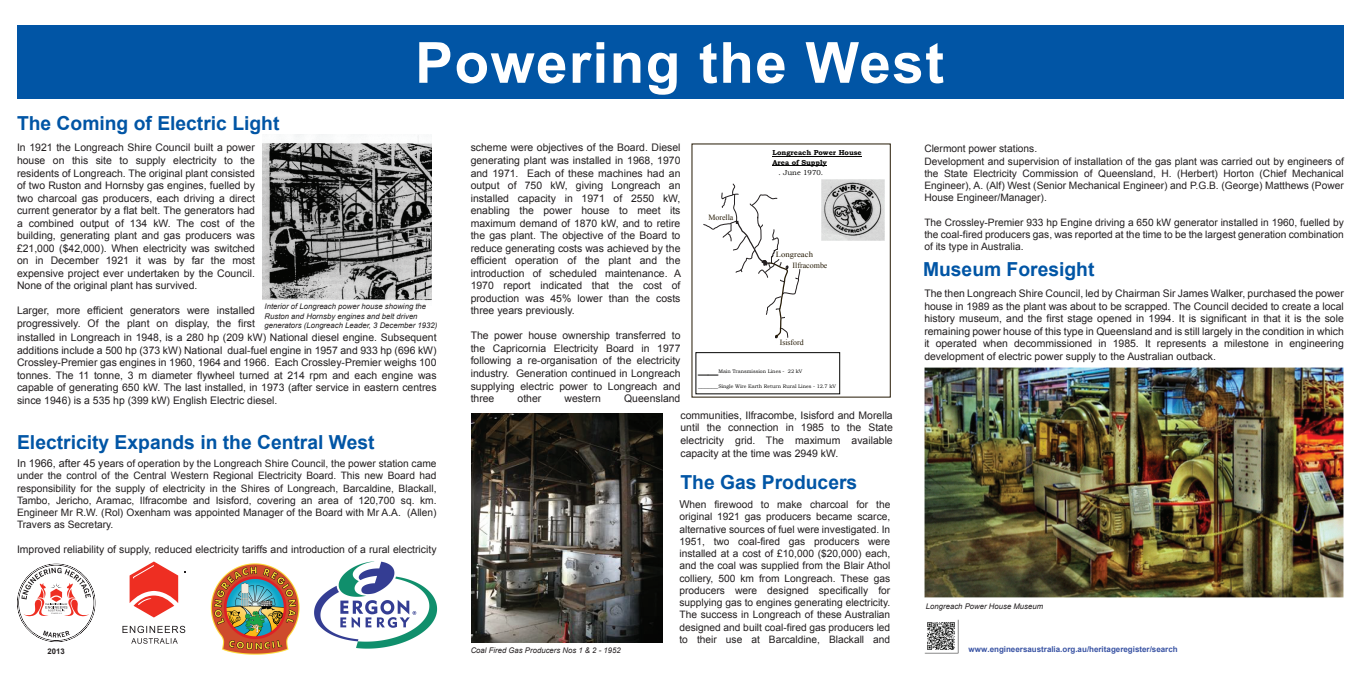
<style>
.page{position:relative;width:1361px;height:681px;background:#fff}
.page>*{position:absolute;margin:0;border:0;box-sizing:border-box;transform-origin:0 0}
.t1{font:700 56.68px "Arial";letter-spacing:.025em;color:#fff}
.t2{font:700 20.32px "Bookman Old Style";color:#050504}
.t3{font:700 19.28px "Arial";color:#0155a5}
.t4{font:10.44px/12.5px "Arial";color:#231f20;text-align:justify}
.t5{font:10.2px/12.2px "Arial";color:#231f20;text-align:justify}
.t6{font:700 8px "Arial";color:#3a54a4}
.t7{font:7.96px "Times New Roman";color:#251a05}
.t8{font:7.96px "Times New Roman";color:#251a05;scale:1.09 1}
.t9{font:italic 7.76px/9.3px "Arial";color:#231f20}
.t10{font:700 7.76px "Arial";color:#231f20}
.t11{font:700 7.2px/9.8px "Bookman Old Style";color:#050504}
.t12{font:7.2px "Bookman Old Style";color:#050504}
.t13{font:5.08px "Bookman Old Style";color:#050504}
.s1{font-size:10.76px}
.s2{font-weight:700;font-size:6.76px}
</style>
<div class="page">
<div style="left:17px;top:25px;width:1327px;height:74px;background:#0155a5"></div>
<img style="left:210px;top:563px;width:90px;height:92px">
<svg style="left:130px;top:561px;width:48px;height:56px"></svg>
<svg style="left:122px;top:625px;width:63px;height:18px"></svg>
<img style="left:263px;top:135px;width:168px;height:170px">
<img style="left:924px;top:368px;width:420px;height:229px">
<img style="left:471px;top:413px;width:192px;height:228px">
<img style="left:822px;top:180px;width:62px;height:61px">
<div style="left:696px;top:352px;width:144px;height:42px;background:#fff;border:1px solid #050504"></div>
<hr style="left:772px;top:156px;width:89px;height:1px;background:#050504">
<hr style="left:772px;top:166px;width:55px;height:1px;background:#050504">
<svg style="left:17px;top:563px;width:78px;height:78px"></svg>
<img style="left:314px;top:561px;width:124px;height:88px">
<img style="left:927px;top:620px;width:31px;height:32px">
<svg style="left:703px;top:183px;width:97px;height:156px"></svg>
<h3 class="t3" style="left:17px;top:110px;width:264px">The Coming of Electric Light</h3>
<h1 class="t1" style="left:415px;top:25px;width:530px">Powering the West</h1>
<p class="t4" style="left:17px;top:141px;width:239px">In 1921 the Longreach Shire Council built a power house on this site to supply electricity to the residents of Longreach. The original plant consisted of two Ruston and Hornsby gas engines, fuelled by two charcoal gas producers, each driving a direct current generator by a flat belt. The generators had a combined output of 134 kW. The cost of the building, generating plant and gas producers was £21,000 ($42,000). When electricity was switched on in December 1921 it was by far the most expensive project ever undertaken by the Council.<br>None of the original plant has survived.</p>
<p class="t4" style="left:17px;top:304px;width:239px">Larger, more efficient generators were installed progressively. Of the plant on display, the first</p>
<p class="t4" style="left:17px;top:331px;width:421px">installed in Longreach in 1948, is a 280 hp (209 kW) National diesel engine. Subsequent additions include a 500 hp (373 kW) National dual-fuel engine in 1957 and 933 hp (696 kW)<br>Crossley-Premier gas engines in 1960, 1964 and 1966. Each Crossley-Premier weighs 100 tonnes. The 11 tonne, 3 m diameter flywheel turned at 214 rpm and each engine was capable of generating 650 kW. The last installed, in 1973 (after service in eastern centres since 1946) is a 535 hp (399 kW) English Electric diesel.</p>
<p class="t9" style="left:265px;top:302px;width:174px">Interior of Longreach power house showing the<br>Ruston and Hornsby engines and belt driven generators (Longreach Leader, 3 December 1932)</p>
<h3 class="t3" style="left:17px;top:429px;width:359px">Electricity Expands in the Central West</h3>
<p class="t5" style="left:17px;top:457px;width:421px"><span class="s1">In 1966, after 45 ye</span>ars of operation by the Longreach Shire Council, the power station came under the control of the Central Western Regional Electricity Board. This new Board had responsibility for the supply of electricity in the Shires of Longreach, Barcaldine, Blackall, Tambo, Jericho, Aramac, Ilfracombe and Isisford, covering an area of 120,700 sq. km.<br>Engineer Mr R.W. (Rol) Oxenham was appointed Manager of the Board with Mr A.A. (Allen)<br>Travers as Secretary.</p>
<p class="t4" style="left:17px;top:543px;width:421px">Improved reliability of supply, reduced electricity tariffs and introduction of a rural electricity</p>
<p class="t10" style="left:47px;top:645px;width:19px">2013</p>
<p class="t4" style="left:471px;top:141px;width:212px">scheme were objectives of the Board. Diesel generating plant was installed in 1968, 1970 and 1971. Each of these machines had an output of 750 kW, giving Longreach an installed capacity in 1971 of 2550 kW, enabling the power house to meet its maximum demand of 1870 kW, and to retire the gas plant. The objective of the Board to reduce generating costs was achieved by the efficient operation of the plant and the introduction of scheduled maintenance. A 1970 report indicated that the cost of production was 45% lower than the costs three years previously.</p>
<p class="t4" style="left:471px;top:329px;width:211px">The power house ownership transferred to the Capricornia Electricity Board in 1977 following a re-organisation of the electricity industry. Generation continued in Longreach supplying electric power to Longreach and three</p>
<p class="t4" style="left:517px;top:392px;width:25px">other</p>
<p class="t4" style="left:564px;top:392px;width:38px">western</p>
<p class="t4" style="left:624px;top:392px;width:58px">Queensland</p>
<p class="t7" style="left:708px;top:212px;width:27px">Morella</p>
<p class="t11" style="left:772px;top:147px;width:91px">Longreach Power House<br>Area of Supply</p>
<p class="t12" style="left:778px;top:167px;width:46px">. June 1970.</p>
<p class="t8" style="left:776px;top:249px;width:36px">Longreach</p>
<p class="t7" style="left:792px;top:260px;width:36px">Ilfracombe</p>
<p class="t7" style="left:780px;top:337px;width:25px">Isisford</p>
<p class="t13" style="left:718px;top:367px;width:86px">Main Transmission Lines - 22 kV</p>
<p class="t13" style="left:698px;top:382px;width:140px"><span class="s2">______</span>Single Wire Earth Return Rural Lines - 12.7 kV</p>
<h2 class="t2" style="left:698px;top:351px;width:22px">__</h2>
<p class="t4" style="left:680px;top:408px;width:214px;line-height:12.6px">communities, Ilfracombe, Isisford and Morella until the connection in 1985 to the State electricity grid. The maximum available capacity at the time was 2949 kW.</p>
<h3 class="t3" style="left:680px;top:469px;width:178px">The Gas Producers</h3>
<p class="t9" style="left:471px;top:645px;width:152px">Coal Fired Gas Producers Nos 1 &amp; 2 - 1952</p>
<p class="t5" style="left:679px;top:498px;width:212px"><span class="s1">W</span>hen firewood to make charcoal for the original 1921 gas producers became scarce, alternative sources of fuel were investigated. In 1951, two coal-fired gas producers were installed at a cost of £10,000 ($20,000) each, and the coal was supplied from the Blair Athol colliery, 500 km from Longreach. These gas producers were designed specifically for supplying gas to engines generating electricity.<br>The success in Longreach of these Australian designed and built coal-fired gas producers led to their use at Barcaldine, Blackall and</p>
<p class="t5" style="left:924px;top:143px;width:421px;text-align:left">Clermont power stations.<br>Development and supervision of installation of the gas plant was carried out by engineers of the State Electricity Commission of Queensland, H. (Herbert) Horton (Chief Mechanical Engineer), A. (Alf) West (Senior Mechanical Engineer) and P.G.B. (George) Matthews (Power House Engineer/Manager).</p>
<p class="t5" style="left:924px;top:216px;width:421px">The Crossley-Premier 933 hp Engine driving a 650 kW generator installed in 1960, fuelled by the coal-fired producers gas, was reported at the time to be the largest generation combination of its type in Australia.</p>
<h3 class="t3" style="left:923px;top:257px;width:173px">Museum Foresight</h3>
<p class="t4" style="left:924px;top:287px;width:421px">The then Longreach Shire Council, led by Chairman Sir James Walker, purchased the power house in 1989 as the plant was about to be scrapped. The Council decided to create a local history museum, and the first stage opened in 1994. It is significant in that it is the sole remaining power house of this type in Queensland and is still largely in the condition in which it operated when decommissioned in 1985. It represents a milestone in engineering development of electric power supply to the Australian outback.</p>
<p class="t9" style="left:926px;top:601px;width:119px">Longreach Power House Museum</p>
<p class="t6" style="left:968px;top:644px;width:211px">www.engineersaustralia.org.au/heritageregister/search</p>
</div>
